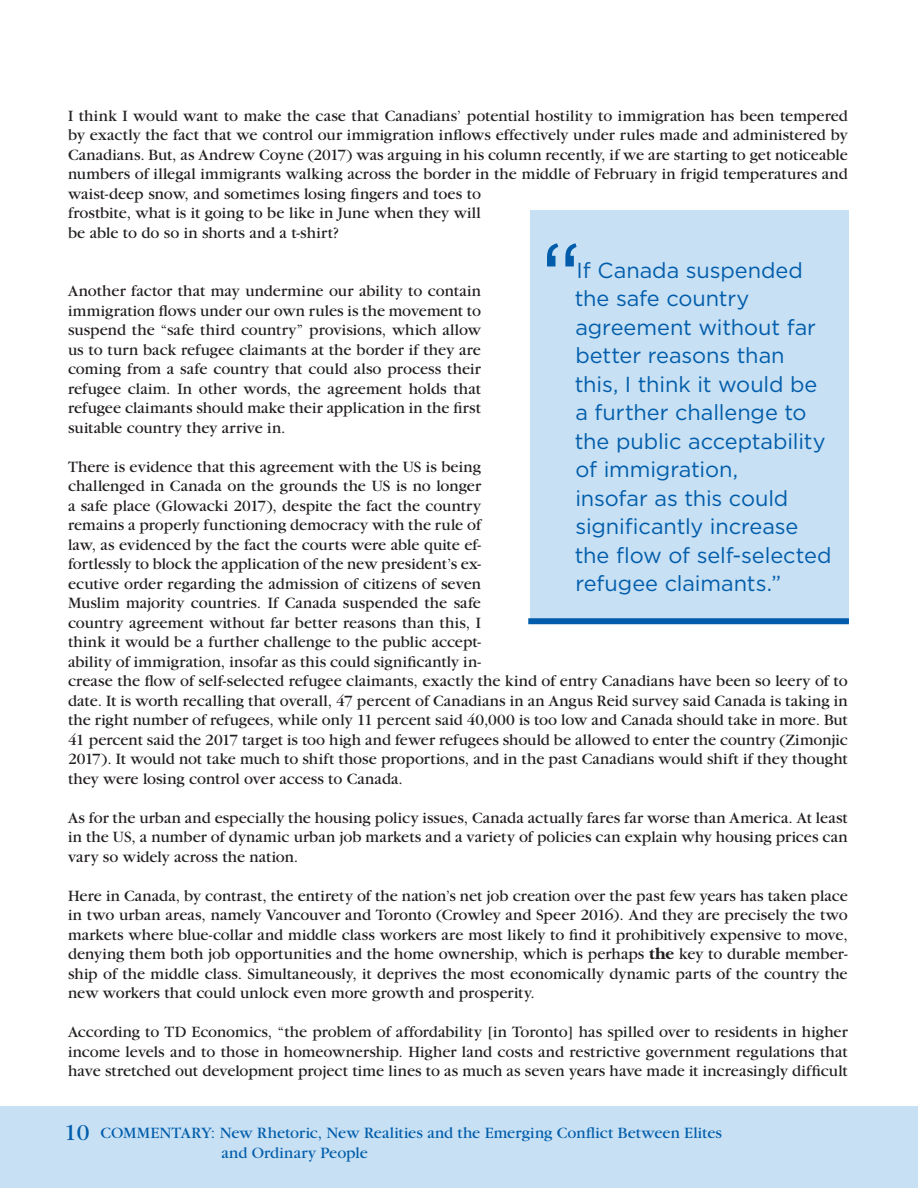
<style>
.page{position:relative;width:918px;height:1188px;background:#fff}
.page>*{position:absolute;margin:0;border:0;box-sizing:border-box;transform-origin:0 0}
.t1{font:102px "Gotham";color:#015dab;scale:.9 1}
.t2{font:24px "Garamond";color:#015dab}
.t3{font:21.75px/28.5px "Gotham";letter-spacing:-.005em;color:#015dab}
.t4{font:16.5px/19.5px "Garamond";letter-spacing:.005em;color:#231f20;text-align:justify}
.t5{font:16.5px/19.5px "Garamond";color:#015dab}
.s1{font-weight:700}
</style>
<div class="page">
<div style="left:0;top:1106px;width:918px;height:82px;background:#c7e0f3"></div>
<div style="left:530px;top:210px;width:319px;height:412px;background:#c7e0f3"></div>
<div style="left:528px;top:618px;width:321px;height:6px;background:#015dab"></div>
<p class="t4" style="left:68px;top:106px;width:781px;text-align:left">I think I would want to make the case that Canadians’ potential hostility to immigration has been tempered by exactly the fact that we control our immigration inflows effectively under rules made and administered by Canadians. But, as Andrew Coyne (2017) was arguing in his column recently, if we are starting to get noticeable numbers of illegal immigrants walking across the border in the middle of February in frigid temperatures and waist-deep snow, and sometimes losing fingers and toes to<br>frostbite, what is it going to be like in June when they will<br>be able to do so in shorts and a t-shirt?</p>
<h1 class="t1" style="left:540px;top:214px;width:47px">“</h1>
<p class="t3" style="left:575px;top:255px;width:258px">If Canada suspended the safe country agreement without far better reasons than this, I think it would be a further challenge to the public acceptability of immigration,<br>insofar as this could significantly increase the flow of self-selected refugee claimants.”</p>
<p class="t4" style="left:68px;top:281px;width:415px">Another factor that may undermine our ability to contain immigration flows under our own rules is the movement to suspend the “safe third country” provisions, which allow us to turn back refugee claimants at the border if they are coming from a safe country that could also process their refugee claim. In other words, the agreement holds that refugee claimants should make their application in the first suitable country they arrive in.</p>
<p class="t4" style="left:68px;top:457px;width:781px;text-align:left">There is evidence that this agreement with the US is being<br>challenged in Canada on the grounds the US is no longer<br>a safe place (Glowacki 2017), despite the fact the country<br>remains a properly functioning democracy with the rule of<br>law, as evidenced by the fact the courts were able quite ef-<br>fortlessly to block the application of the new president’s ex-<br>ecutive order regarding the admission of citizens of seven<br>Muslim majority countries. If Canada suspended the safe<br>country agreement without far better reasons than this, I<br>think it would be a further challenge to the public accept-<br>ability of immigration, insofar as this could significantly in-<br>crease the flow of self-selected refugee claimants, exactly the kind of entry Canadians have been so leery of to date. It is worth recalling that overall, 47 percent of Canadians in an Angus Reid survey said Canada is taking in the right number of refugees, while only 11 percent said 40,000 is too low and Canada should take in more. But 41 percent said the 2017 target is too high and fewer refugees should be allowed to enter the country (Zimonjic 2017). It would not take much to shift those proportions, and in the past Canadians would shift if they thought they were losing control over access to Canada.</p>
<p class="t4" style="left:68px;top:808px;width:781px">As for the urban and especially the housing policy issues, Canada actually fares far worse than America. At least in the US, a number of dynamic urban job markets and a variety of policies can explain why housing prices can vary so widely across the nation.</p>
<p class="t4" style="left:68px;top:886px;width:781px">Here in Canada, by contrast, the entirety of the nation’s net job creation over the past few years has taken place in two urban areas, namely Vancouver and Toronto (Crowley and Speer 2016). And they are precisely the two markets where blue-collar and middle class workers are most likely to find it prohibitively expensive to move, denying them both job opportunities and the home ownership, which is perhaps <span class="s1">the</span> key to durable member&shy;ship of the middle class. Simultaneously, it deprives the most economically dynamic parts of the country the new workers that could unlock even more growth and prosperity.</p>
<p class="t4" style="left:68px;top:1023px;width:781px">According to TD Economics, “the problem of affordability [in Toronto] has spilled over to residents in higher income levels and to those in homeownership. Higher land costs and restrictive government regulations that have stretched out development project time lines to as much as seven years have made it increasingly difficult</p>
<h2 class="t2" style="left:64px;top:1120px;width:27px">10</h2>
<p class="t5" style="left:222px;top:1124px;width:502px;text-indent:-121px">Commentary: New Rhetoric, New Realities and the Emerging Conflict Between Elites and Ordinary People</p>
</div>
